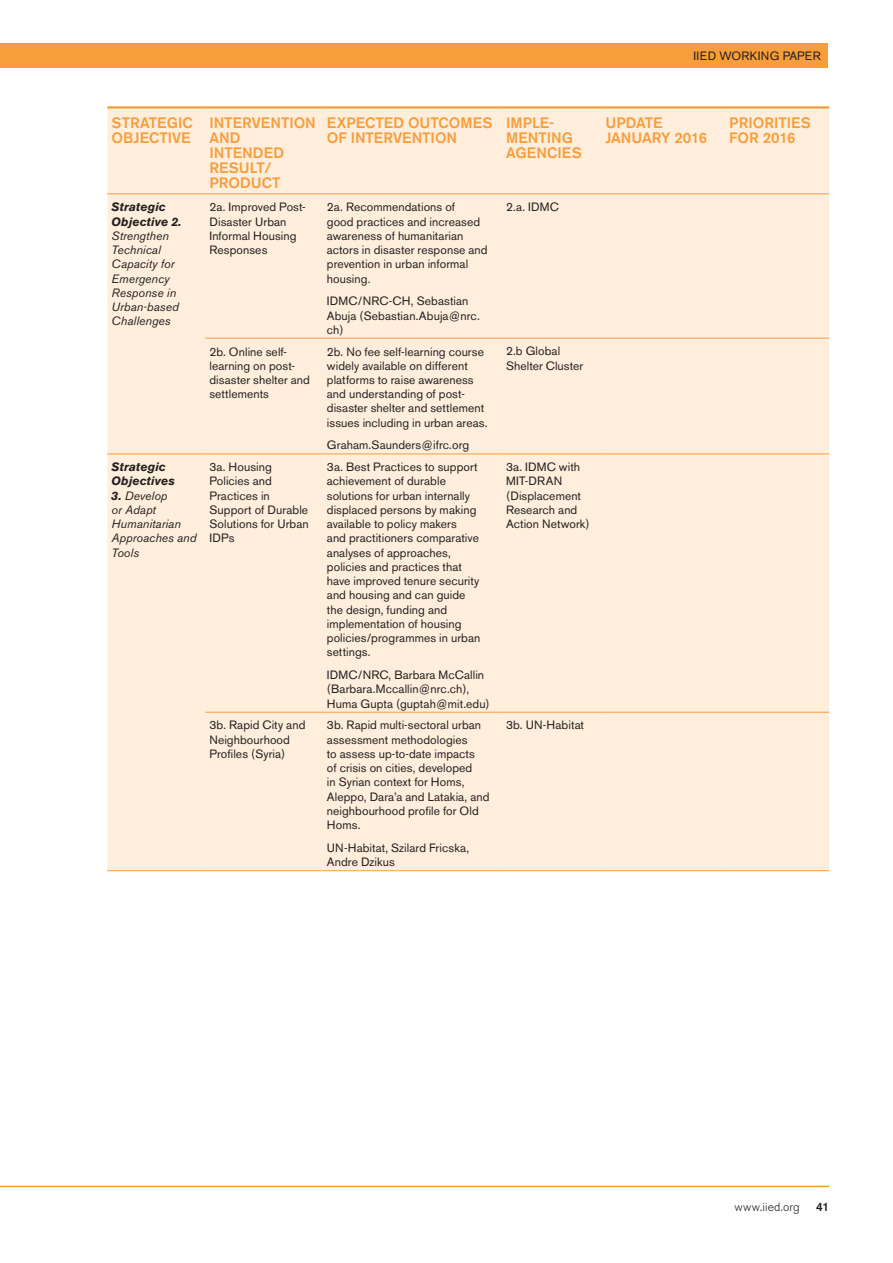
<style>
.page{position:relative;width:893px;height:1263px;background:#fff}
.page>*{position:absolute;margin:0;border:0;box-sizing:border-box;transform-origin:0 0}
.t1{font:500 15px/15px "Akzidenz Grotesk BE";color:#f89d3c}
.t2{font:12px/14.2px "Akzidenz Grotesk BE";letter-spacing:.005em;color:#231f20}
.t3{font:italic 12px/14.2px "Akzidenz Grotesk BE";letter-spacing:.005em;color:#231f20}
.t4{font:italic 700 12px/14.2px "Akzidenz Grotesk BE";letter-spacing:.005em;color:#231f20}
.t5{font:300 12px "Akzidenz Grotesk BE";letter-spacing:.015em;color:#231f20}
.t6{font:500 12px "Akzidenz Grotesk BE";color:#231f20}
.s1{font-weight:700}
</style>
<div class="page">
<div style="left:0;top:43px;width:828px;height:24px;background:#f89d3c"></div>
<hr style="left:0;top:1186px;width:829px;height:1px;background:#f89d3c">
<div style="left:107px;top:109px;width:722px;height:761px;background:#feeedb"></div>
<hr style="left:205px;top:338px;width:118px;height:1px;background:#f89d3c">
<hr style="left:323px;top:338px;width:179px;height:1px;background:#f89d3c">
<hr style="left:502px;top:338px;width:99px;height:1px;background:#f89d3c">
<hr style="left:601px;top:338px;width:124px;height:1px;background:#f89d3c">
<hr style="left:725px;top:338px;width:104px;height:1px;background:#f89d3c">
<hr style="left:107px;top:453px;width:98px;height:1px;background:#f89d3c">
<hr style="left:205px;top:453px;width:118px;height:1px;background:#f89d3c">
<hr style="left:323px;top:453px;width:179px;height:1px;background:#f89d3c">
<hr style="left:502px;top:453px;width:99px;height:1px;background:#f89d3c">
<hr style="left:601px;top:453px;width:124px;height:1px;background:#f89d3c">
<hr style="left:725px;top:453px;width:104px;height:1px;background:#f89d3c">
<hr style="left:205px;top:712px;width:118px;height:1px;background:#f89d3c">
<hr style="left:323px;top:712px;width:179px;height:1px;background:#f89d3c">
<hr style="left:502px;top:712px;width:99px;height:1px;background:#f89d3c">
<hr style="left:601px;top:712px;width:124px;height:1px;background:#f89d3c">
<hr style="left:725px;top:712px;width:104px;height:1px;background:#f89d3c">
<hr style="left:107px;top:870px;width:98px;height:1px;background:#f89d3c">
<hr style="left:205px;top:870px;width:118px;height:1px;background:#f89d3c">
<hr style="left:323px;top:870px;width:179px;height:1px;background:#f89d3c">
<hr style="left:502px;top:870px;width:99px;height:1px;background:#f89d3c">
<hr style="left:601px;top:870px;width:124px;height:1px;background:#f89d3c">
<hr style="left:725px;top:870px;width:104px;height:1px;background:#f89d3c">
<hr style="left:107px;top:106px;width:98px;height:3px;background:#f89d3c">
<hr style="left:107px;top:193px;width:98px;height:1px;background:#f89d3c">
<hr style="left:205px;top:106px;width:118px;height:3px;background:#f89d3c">
<hr style="left:205px;top:193px;width:118px;height:1px;background:#f89d3c">
<hr style="left:323px;top:106px;width:179px;height:3px;background:#f89d3c">
<hr style="left:323px;top:193px;width:179px;height:1px;background:#f89d3c">
<hr style="left:502px;top:106px;width:99px;height:3px;background:#f89d3c">
<hr style="left:502px;top:193px;width:99px;height:1px;background:#f89d3c">
<hr style="left:601px;top:106px;width:124px;height:3px;background:#f89d3c">
<hr style="left:601px;top:193px;width:124px;height:1px;background:#f89d3c">
<hr style="left:725px;top:106px;width:104px;height:3px;background:#f89d3c">
<hr style="left:725px;top:193px;width:104px;height:1px;background:#f89d3c">
<p class="t2" style="left:693px;top:48px;width:129px">IIED Working paper</p>
<p class="t1" style="left:112px;top:115px;width:48px">ST RATEG</p>
<p class="t1" style="left:112px;top:115px;width:83px;text-indent:66px">IC<br>OBJECTIVE</p>
<p class="t1" style="left:209px;top:115px;width:15px">INTE</p>
<p class="t1" style="left:242px;top:115px;width:20px">RVENT</p>
<p class="t1" style="left:289px;top:115px;width:16px">ION</p>
<p class="t1" style="left:209px;top:130px;width:33px">AND<br>INTEN</p>
<p class="t1" style="left:253px;top:145px;width:32px">DED</p>
<p class="t1" style="left:209px;top:160px;width:20px">RESULT</p>
<p class="t1" style="left:209px;top:160px;width:72px;text-indent:55px">/<br>PRODUCT</p>
<p class="t1" style="left:327px;top:115px;width:11px">EXPE</p>
<p class="t1" style="left:365px;top:115px;width:54px">CTE D OUT</p>
<p class="t1" style="left:439px;top:115px;width:45px">COMES</p>
<p class="t1" style="left:327px;top:130px;width:39px">OF INTE</p>
<p class="t1" style="left:384px;top:130px;width:20px">RVENT</p>
<p class="t1" style="left:431px;top:130px;width:16px">ION</p>
<p class="t4" style="left:112px;top:200px;width:72px">Strategic<br>Objective 2.</p>
<p class="t3" style="left:112px;top:228px;width:69px">Strengthen<br>Technical<br>Capacity for<br>Emergency<br>Response in<br>Urban-based<br>Challenges</p>
<p class="t4" style="left:112px;top:460px;width:65px">Strategic<br>Objectives</p>
<p class="t3" style="left:112px;top:488px;width:86px"><span class="s1">3.</span> Develop<br>or Adapt<br>Humanitarian<br>Approaches and<br>Tools</p>
<p class="t2" style="left:209px;top:200px;width:98px">2a. Improved Post-<br>Disaster Urban<br>Informal Housing<br>Responses</p>
<p class="t2" style="left:327px;top:200px;width:162px">2a. Recommendations of<br>good practices and increased awareness of humanitarian actors in disaster response and prevention in urban informal housing.</p>
<p class="t2" style="left:327px;top:294px;width:154px">IDMC/NRC-CH, Sebastian<br>Abuja (Sebastian.Abuja@nrc. ch)</p>
<p class="t2" style="left:209px;top:344px;width:102px">2b. Online self&shy;learning on post&shy;disaster shelter and settlements</p>
<p class="t2" style="left:327px;top:344px;width:162px">2b. No fee self-learning course widely available on different platforms to raise awareness and understanding of post&shy;disaster shelter and settlement issues including in urban areas.</p>
<p class="t2" style="left:327px;top:438px;width:144px">Graham.Saunders@ifrc.org</p>
<p class="t2" style="left:209px;top:460px;width:101px">3a. Housing<br>Policies and<br>Practices in<br>Support of Durable<br>Solutions for Urban<br>IDPs</p>
<p class="t2" style="left:327px;top:460px;width:155px">3a. Best Practices to support achievement of durable solutions for urban internally displaced persons by making available to policy makers<br>and practitioners comparative analyses of approaches, policies and practices that have improved tenure security and housing and can guide the design, funding and implementation of housing policies/programmes in urban settings.</p>
<p class="t2" style="left:327px;top:668px;width:164px">IDMC/NRC, Barbara McCallin (Barbara.Mccallin@nrc.ch),<br>Huma Gupta (guptah@mit.edu)</p>
<p class="t2" style="left:209px;top:718px;width:98px">3b. Rapid City and<br>Neighbourhood<br>Profiles (Syria)</p>
<p class="t2" style="left:327px;top:718px;width:164px">3b. Rapid multi-sectoral urban assessment methodologies<br>to assess up-to-date impacts<br>of crisis on cities, developed<br>in Syrian context for Homs,<br>Aleppo, Dara’a and Latakia, and neighbourhood profile for Old<br>Homs.</p>
<p class="t2" style="left:327px;top:840px;width:144px">UN-Habitat, Szilard Fricska,<br>Andre Dzikus</p>
<p class="t1" style="left:506px;top:115px;width:50px">IMPLE-<br>MENT</p>
<p class="t1" style="left:547px;top:130px;width:16px">ING</p>
<p class="t1" style="left:506px;top:145px;width:21px">AGEN</p>
<p class="t1" style="left:547px;top:145px;width:25px">CIES</p>
<p class="t2" style="left:506px;top:200px;width:54px">2.a. IDMC</p>
<p class="t2" style="left:506px;top:344px;width:79px">2.b Global<br>Shelter Cluster</p>
<p class="t2" style="left:506px;top:460px;width:85px">3a. IDMC with<br>MIT-DRAN (Displacement<br>Research and<br>Action Network)</p>
<p class="t2" style="left:506px;top:718px;width:80px">3b. UN-Habitat</p>
<p class="t1" style="left:605px;top:115px;width:103px">UPDATE<br>JANUARY 2016</p>
<p class="t1" style="left:729px;top:115px;width:83px">PRIORITIES<br>FOR 2016</p>
<p class="t5" style="left:734px;top:1200px;width:67px">www.iied.org</p>
<p class="t6" style="left:816px;top:1199px;width:15px">41</p>
</div>
